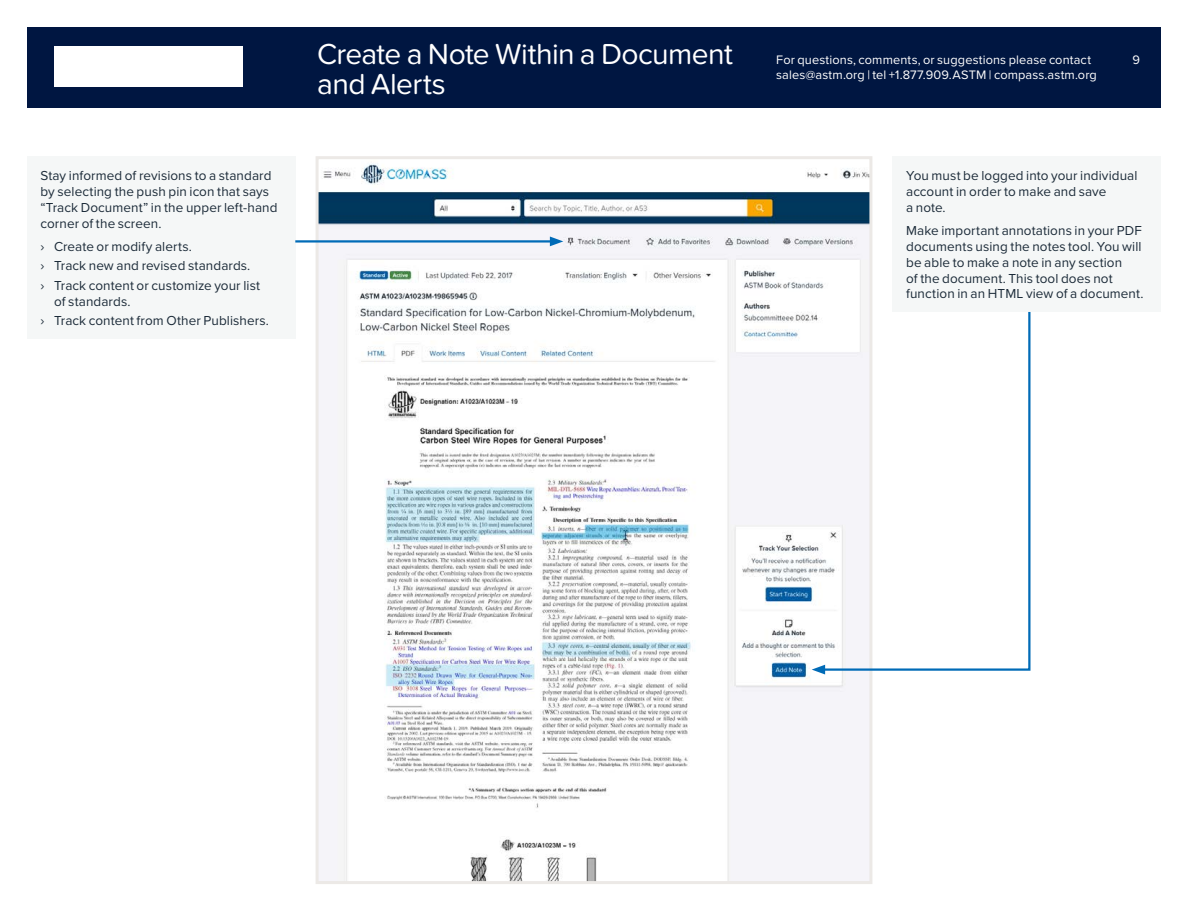
<style>
.page{position:relative;width:1188px;height:918px;background:#fff}
.page>*{position:absolute;margin:0;border:0;box-sizing:border-box;transform-origin:0 0}
.t1{font:30px "Proxima Nova Soft";letter-spacing:-.02em;color:#fff}
.t2{font:13.5px/15.8px "Proxima Nova";letter-spacing:.005em;color:#1c2b39}
.t3{font:12.75px/15px "Proxima Nova";letter-spacing:.01em;color:#fff}
</style>
<div class="page">
<div style="left:27px;top:27px;width:1134px;height:81px;background:#001641"></div>
<div style="left:54px;top:46px;width:189px;height:40px;background:#fff"></div>
<img style="left:320px;top:164px;width:548px;height:716px">
<div style="left:316px;top:156px;width:556px;height:728px;border:3px solid #ece9e6"></div>
<div style="left:893px;top:156px;width:268px;height:156px;background:#f5f7f7"></div>
<div style="left:27px;top:156px;width:268px;height:182px;background:#f5f7f7"></div>
<svg style="left:819px;top:310px;width:212px;height:362px"></svg>
<svg style="left:812px;top:665px;width:13px;height:9px"></svg>
<hr style="left:295px;top:240px;width:259px;height:3px;background:#006bb7">
<svg style="left:550px;top:237px;width:13px;height:9px"></svg>
<p class="t2" style="left:40px;top:167px;width:239px">Stay informed of revisions to a standard by selecting the push pin icon that says “Track Document” in the upper left-hand corner of the screen.</p>
<p class="t2" style="left:40px;top:237px;width:221px;line-height:19.2px">› Create or modify alerts.<br>› Track new and revised standards.<br>› Track content or customize your list</p>
<p class="t2" style="left:40px;top:291px;width:230px;line-height:19.2px;text-indent:14px">of standards.<br>› Track content from Other Publishers.</p>
<h1 class="t1" style="left:317px;top:36px;width:417px">Create a Note Within a Document</h1>
<h1 class="t1" style="left:317px;top:66px;width:130px">and Alerts</h1>
<p class="t3" style="left:776px;top:52px;width:322px">For questions, comments, or suggestions please contact sales@astm.org | tel +1.877.909.ASTM | compass.astm.org</p>
<p class="t3" style="left:1132px;top:52px;width:9px">9</p>
<p class="t2" style="left:906px;top:167px;width:233px">You must be logged into your individual account in order to make and save<br>a note.</p>
<p class="t2" style="left:906px;top:223px;width:239px">Make important annotations in your PDF documents using the notes tool. You will be able to make a note in any section<br>of the document. This tool does not function in an HTML view of a document.</p>
</div>
